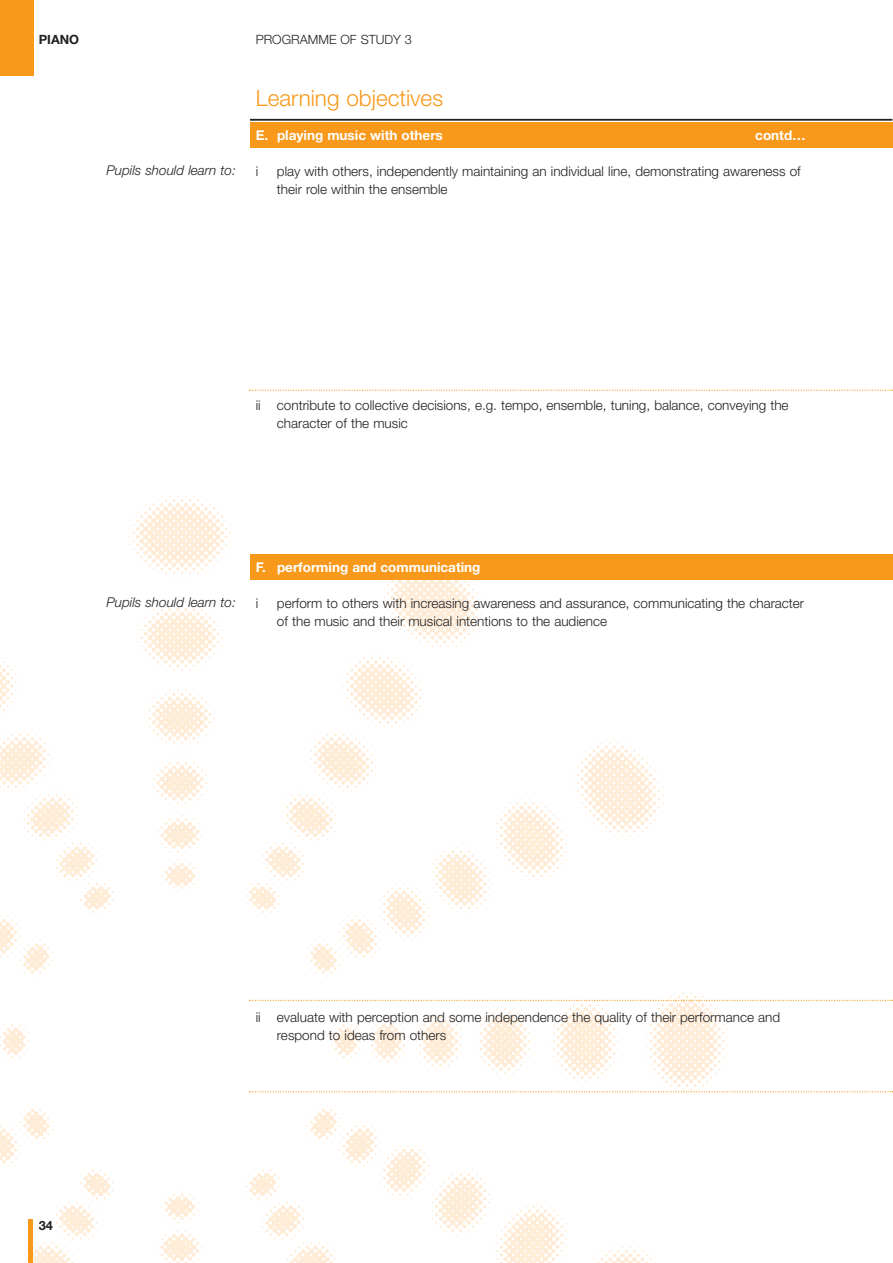
<style>
.page{position:relative;width:893px;height:1263px;background:#fff}
.page>*{position:absolute;margin:0;border:0;box-sizing:border-box;transform-origin:0 0}
.t1{font:300 22.5px "Helvetica Neue";color:#f8991c}
.t2{font:300 13.5px/18px "Helvetica Neue";color:#231f20}
.t3{font:700 13.5px "Helvetica Neue";color:#fff}
.t4{font:italic 300 13.5px "Helvetica Neue";color:#231f20}
.t5{font:300 12.75px "Helvetica Neue";color:#231f20}
.t6{font:700 12.75px "Helvetica Neue";color:#231f20}
</style>
<div class="page">
<img style="left:0;top:492px;width:794px;height:771px">
<div style="left:250px;top:122px;width:642px;height:26px;background:#f8991c"></div>
<div style="left:250px;top:554px;width:642px;height:25px;background:#f8991c"></div>
<div style="left:0;top:0;width:33px;height:76px;background:#f8991c"></div>
<hr style="left:29px;top:1219px;width:4px;height:44px;background:#f8991c">
<hr style="left:250px;top:119px;width:642px;height:2px;background:#231f20">
<svg style="left:249px;top:390px;width:643px;height:1px"></svg>
<svg style="left:249px;top:1000px;width:643px;height:1px"></svg>
<svg style="left:249px;top:1091px;width:643px;height:1px"></svg>
<p class="t6" style="left:39px;top:35px;width:42px">PIANO</p>
<p class="t4" style="left:106px;top:165px;width:131px">Pupils should learn to:</p>
<p class="t5" style="left:256px;top:35px;width:158px">PROGRAMME OF STUDY 3</p>
<h1 class="t1" style="left:256px;top:90px;width:189px">Learning objectives</h1>
<p class="t3" style="left:256px;top:130px;width:189px">E. playing music with others</p>
<p class="t3" style="left:755px;top:130px;width:52px">contd…</p>
<p class="t2" style="left:256px;top:163px;width:4px">i</p>
<p class="t2" style="left:277px;top:163px;width:525px">play with others, independently maintaining an individual line, demonstrating awareness of their role within the ensemble</p>
<p class="t2" style="left:277px;top:397px;width:513px;text-indent:-21px">ii contribute to collective decisions, e.g. tempo, ensemble, tuning, balance, conveying the character of the music</p>
<p class="t4" style="left:106px;top:597px;width:131px">Pupils should learn to:</p>
<p class="t3" style="left:256px;top:562px;width:226px">F. performing and communicating</p>
<p class="t2" style="left:256px;top:595px;width:4px">i</p>
<p class="t2" style="left:277px;top:595px;width:528px">perform to others with increasing awareness and assurance, communicating the character of the music and their musical intentions to the audience</p>
<p class="t6" style="left:39px;top:1221px;width:16px">34</p>
<p class="t2" style="left:277px;top:1009px;width:504px;text-indent:-21px">ii evaluate with perception and some independence the quality of their performance and respond to ideas from others</p>
</div>
